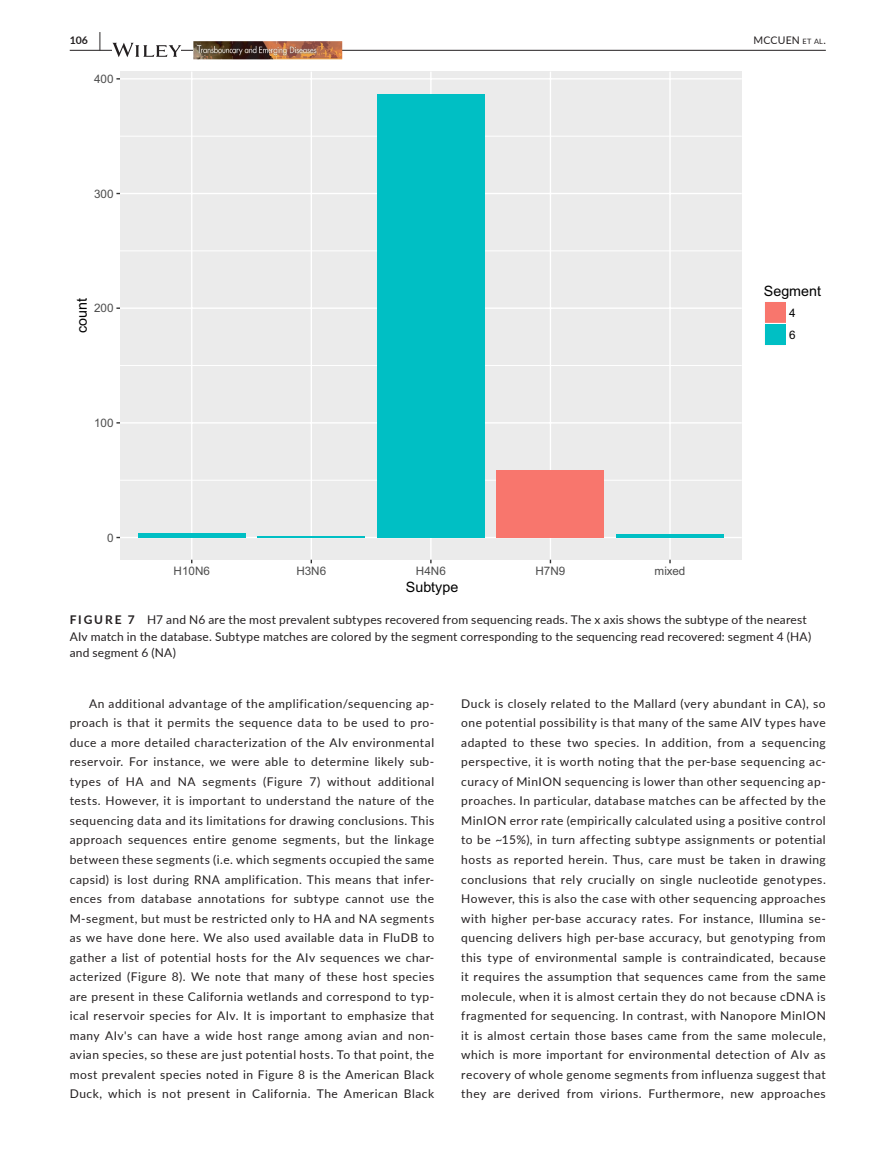
<style>
.page{position:relative;width:893px;height:1174px;background:#fff}
.page>*{position:absolute;margin:0;border:0;box-sizing:border-box;transform-origin:0 0}
.t1{font:14.25px "Arial";color:#000}
.t2{font:12px/19.5px "Lato";letter-spacing:.02em;color:#231f20;text-align:justify}
.t3{font:11.7px "Arial";color:#4d4d4d}
.t4{font:11.7px/22.5px "Arial";color:#000}
.t5{font:10.5px "Lato";letter-spacing:.015em;color:#231f20}
.t6{font:700 10.5px "Lato";color:#231f20}
.s1{font-size:19.5px}
.s2{font-size:7.35px}
.s3{font-weight:700}
</style>
<div class="page">
<hr style="left:70px;top:50px;width:756px;height:1px;background:#231f20">
<svg style="left:112px;top:43px;width:69px;height:14px"></svg>
<img style="left:193px;top:41px;width:149px;height:18px">
<img style="left:233px;top:41px;width:36px;height:18px">
<img style="left:277px;top:45px;width:40px;height:11px">
<img style="left:197px;top:45px;width:72px;height:11px">
<svg style="left:269px;top:45px;width:8px;height:11px"></svg>
<div style="left:120px;top:72px;width:622px;height:488px;background:#ebebeb"></div>
<hr style="left:120px;top:480px;width:622px;height:1px;background:#fff">
<hr style="left:120px;top:365px;width:622px;height:1px;background:#fff">
<hr style="left:120px;top:250px;width:622px;height:1px;background:#fff">
<hr style="left:120px;top:136px;width:622px;height:1px;background:#fff">
<hr style="left:120px;top:537px;width:622px;height:1px;background:#fff">
<hr style="left:120px;top:422px;width:622px;height:1px;background:#fff">
<hr style="left:120px;top:307px;width:622px;height:2px;background:#fff">
<hr style="left:120px;top:193px;width:622px;height:1px;background:#fff">
<hr style="left:120px;top:78px;width:622px;height:2px;background:#fff">
<hr style="left:191px;top:72px;width:1px;height:488px;background:#fff">
<hr style="left:311px;top:72px;width:1px;height:488px;background:#fff">
<hr style="left:430px;top:72px;width:2px;height:488px;background:#fff">
<hr style="left:550px;top:72px;width:1px;height:488px;background:#fff">
<hr style="left:669px;top:72px;width:2px;height:488px;background:#fff">
<hr style="left:138px;top:533px;width:108px;height:4px;background:#00bfc4">
<hr style="left:257px;top:536px;width:108px;height:1px;background:#00bfc4">
<div style="left:377px;top:94px;width:108px;height:443px;background:#00bfc4"></div>
<div style="left:497px;top:470px;width:107px;height:67px;background:#f8766d"></div>
<hr style="left:616px;top:534px;width:108px;height:3px;background:#00bfc4">
<svg style="left:785px;top:302px;width:1px;height:21px"></svg>
<div style="left:765px;top:302px;width:20px;height:21px;background:#f8766d"></div>
<svg style="left:785px;top:324px;width:1px;height:21px"></svg>
<div style="left:765px;top:324px;width:20px;height:21px;background:#00bfc4"></div>
<p class="t6" style="left:70px;top:33px;width:33px">106 <span class="s1">|</span></p>
<p class="t5" style="left:754px;top:33px;width:74px">MCCUEN <span class="s2">et al</span>.</p>
<p class="t3" style="left:94px;top:71px;width:21px">400</p>
<p class="t3" style="left:94px;top:185px;width:21px">300</p>
<p class="t1" style="left:72px;top:333px;width:36px;rotate:-90deg">count</p>
<p class="t3" style="left:94px;top:300px;width:21px">200</p>
<p class="t3" style="left:94px;top:415px;width:21px">100</p>
<p class="t3" style="left:107px;top:529px;width:8px">0</p>
<p class="t3" style="left:174px;top:562px;width:38px">H10N6</p>
<p class="t3" style="left:296px;top:562px;width:31px">H3N6</p>
<p class="t3" style="left:416px;top:562px;width:31px">H4N6</p>
<p class="t3" style="left:535px;top:562px;width:31px">H7N9</p>
<p class="t3" style="left:655px;top:562px;width:32px">mixed</p>
<p class="t1" style="left:406px;top:577px;width:54px">Subtype</p>
<p class="t1" style="left:764px;top:281px;width:59px">Segment</p>
<p class="t4" style="left:789px;top:301px;width:8px">4<br>6</p>
<p class="t2" style="left:70px;top:611px;width:743px;line-height:16.5px;text-align:left"><span class="s3">FIGURE 7</span> H7 and N6 are the most prevalent subtypes recovered from sequencing reads. The x axis shows the subtype of the nearest<br>AIv match in the database. Subtype matches are colored by the segment corresponding to the sequencing read recovered: segment 4 (HA) and segment 6 (NA)</p>
<p class="t2" style="left:70px;top:693px;width:366px;text-indent:20px">An additional advantage of the amplification/sequencing ap&shy;proach is that it permits the sequence data to be used to pro&shy;duce a more detailed characterization of the AIv environmental reservoir. For instance, we were able to determine likely sub&shy;types of HA and NA segments (Figure 7) without additional tests. However, it is important to understand the nature of the sequencing data and its limitations for drawing conclusions. This approach sequences entire genome segments, but the linkage between these segments (i.e. which segments occupied the same capsid) is lost during RNA amplification. This means that infer&shy;ences from database annotations for subtype cannot use the M-segment, but must be restricted only to HA and NA segments as we have done here. We also used available data in FluDB to gather a list of potential hosts for the AIv sequences we char&shy;acterized (Figure 8). We note that many of these host species are present in these California wetlands and correspond to typ&shy;ical reservoir species for AIv. It is important to emphasize that many AIv's can have a wide host range among avian and non&shy;avian species, so these are just potential hosts. To that point, the most prevalent species noted in Figure 8 is the American Black Duck, which is not present in California. The American Black</p>
<p class="t2" style="left:461px;top:693px;width:366px">Duck is closely related to the Mallard (very abundant in CA), so one potential possibility is that many of the same AIV types have adapted to these two species. In addition, from a sequencing perspective, it is worth noting that the per-base sequencing ac&shy;curacy of MinION sequencing is lower than other sequencing ap&shy;proaches. In particular, database matches can be affected by the MinION error rate (empirically calculated using a positive control to be ~15%), in turn affecting subtype assignments or potential hosts as reported herein. Thus, care must be taken in drawing conclusions that rely crucially on single nucleotide genotypes.<br>However, this is also the case with other sequencing approaches with higher per-base accuracy rates. For instance, Illumina se&shy;quencing delivers high per-base accuracy, but genotyping from this type of environmental sample is contraindicated, because it requires the assumption that sequences came from the same molecule, when it is almost certain they do not because cDNA is fragmented for sequencing. In contrast, with Nanopore MinION it is almost certain those bases came from the same molecule, which is more important for environmental detection of AIv as recovery of whole genome segments from influenza suggest that they are derived from virions. Furthermore, new approaches</p>
</div>
